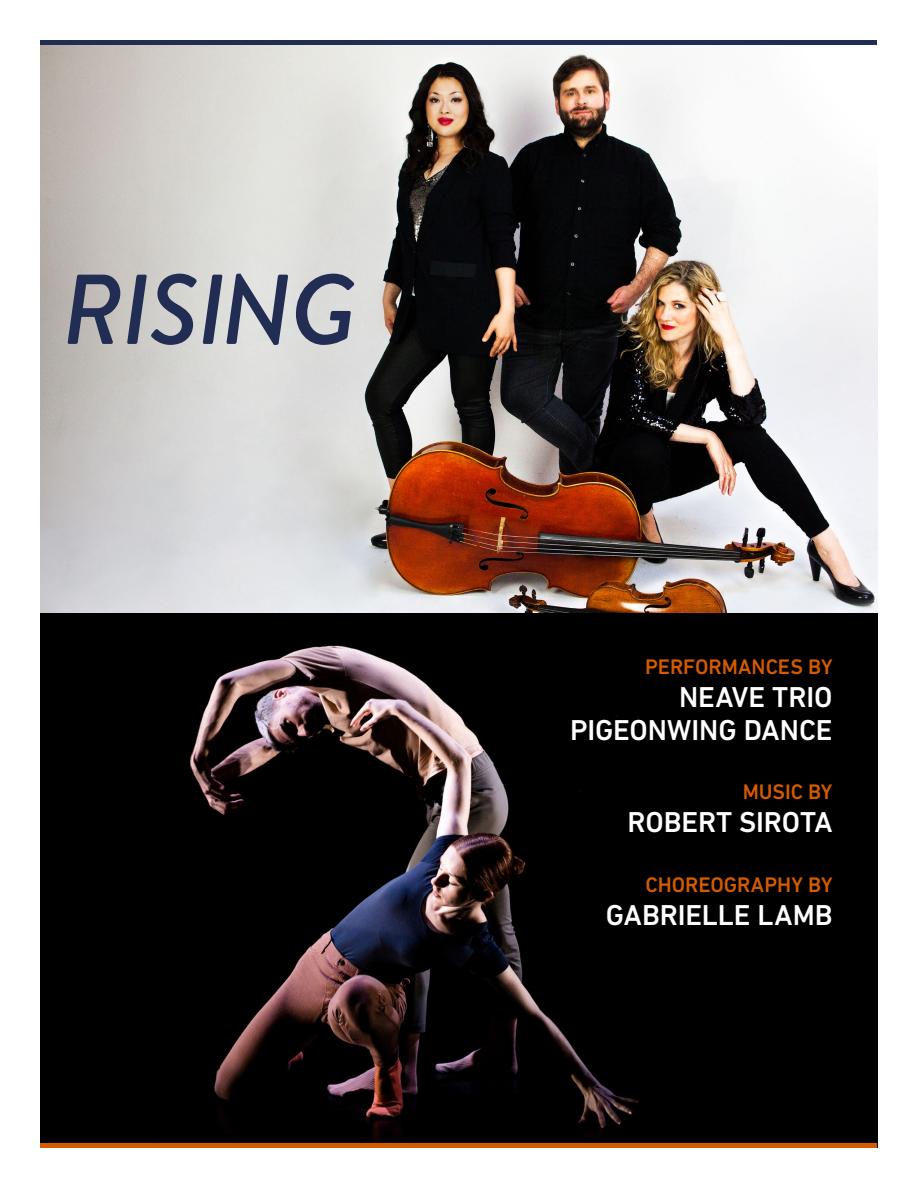
<style>
.page{position:relative;width:918px;height:1188px;background:#fff}
.page>*{position:absolute;margin:0;border:0;box-sizing:border-box;transform-origin:0 0}
.t1{font:italic 500 99px "Brandon Grotesque";letter-spacing:-.015em;color:#212d53}
.t2{font:500 29.25px/33px "DIN Next LT Pro";letter-spacing:-.005em;color:#fff;text-align:right}
.t3{font:500 21.45px "DIN Next LT Pro";color:#d45b00}
</style>
<div class="page">
<img style="left:40px;top:45px;width:838px;height:568px">
<img style="left:40px;top:613px;width:838px;height:530px">
<div style="left:40px;top:40px;width:838px;height:5px;background:#212d53"></div>
<div style="left:40px;top:1143px;width:838px;height:5px;background:#d45b00"></div>
<h1 class="t1" style="left:62px;top:241px;width:296px">RISING</h1>
<p class="t3" style="left:645px;top:654px;width:189px">PERFORMANCES BY</p>
<p class="t2" style="left:570px;top:681px;width:264px">NEAVE TRIO<br>PIGEONWING DANCE</p>
<p class="t3" style="left:743px;top:780px;width:91px">MUSIC BY</p>
<p class="t2" style="left:628px;top:806px;width:206px">ROBERT SIROTA</p>
<p class="t3" style="left:645px;top:872px;width:189px">CHOREOGRAPHY BY</p>
<p class="t2" style="left:606px;top:898px;width:228px">GABRIELLE LAMB</p>
</div>
